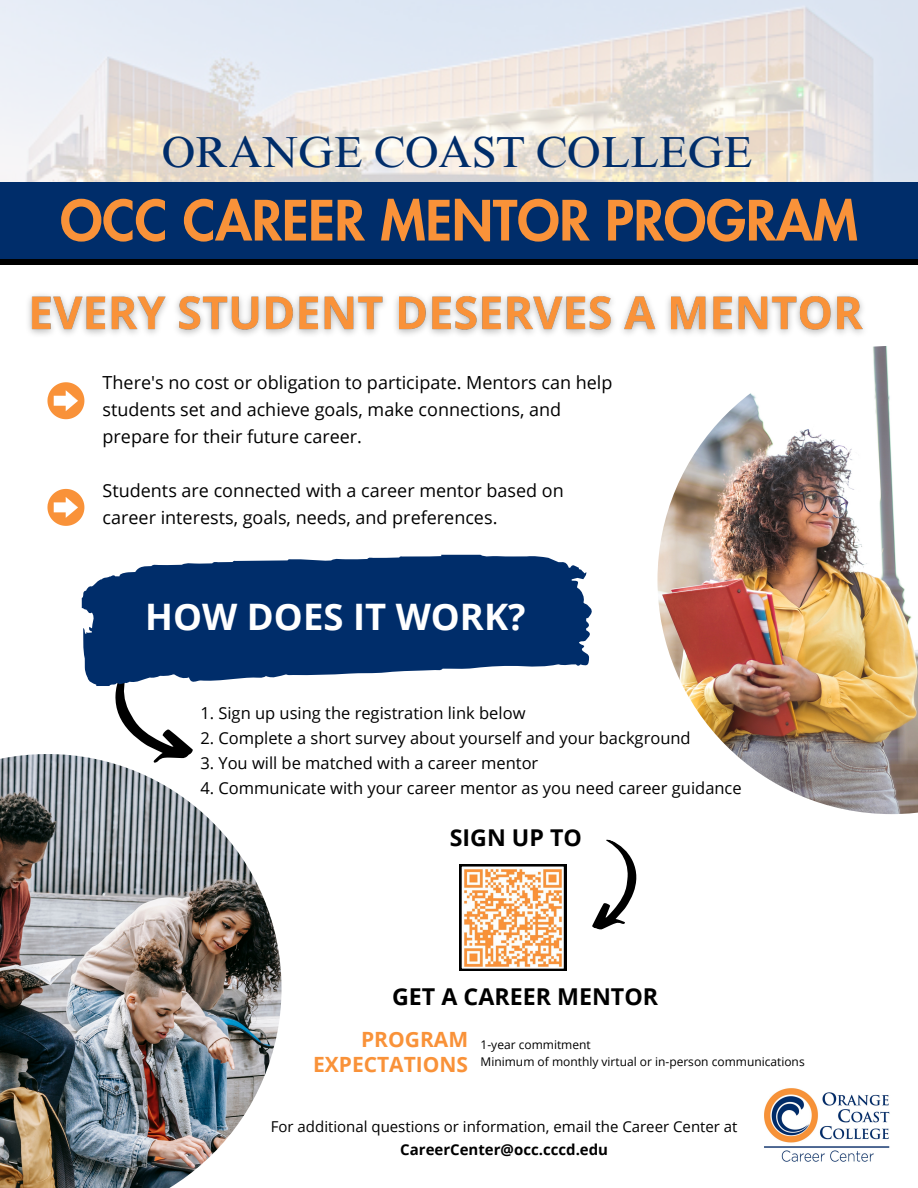
<style>
.page{position:relative;width:918px;height:1188px;background:#fff}
.page>*{position:absolute;margin:0;border:0;box-sizing:border-box;transform-origin:0 0}
.t1{font:800 54px "Futura LT Pro";color:#f99239}
.t2{font:43.5px "Times NRMT Pro";color:#002d6a}
.t3{font:700 36.45px "Open Sans";color:#fff}
.t4{font:700 23.25px "Open Sans";color:#000}
.t5{font:700 23.1px "Open Sans";color:#000}
.t6{font:700 21px/24.8px "Open Sans";color:#f99239;text-align:right}
.t7{font:18px/27px "Open Sans";color:#000}
.t8{font:16.5px "Open Sans";color:#000}
.t9{font:15px/22.5px "Open Sans";color:#000;text-align:center}
.t10{font:12px/17px "Open Sans";color:#000}
.s1{font-weight:700}
</style>
<div class="page">
<img style="left:0;top:754px;width:282px;height:434px">
<img style="left:0;top:0;width:918px;height:182px">
<svg style="left:94px;top:686px;width:113px;height:90px"></svg>
<img style="left:657px;top:346px;width:261px;height:468px">
<svg style="left:81px;top:555px;width:511px;height:131px;fill:#002d6a"></svg>
<img style="left:28px;top:294px;width:836px;height:41px">
<div style="left:0;top:182px;width:918px;height:83px;background:#002d6a"></div>
<div style="left:0;top:259px;width:918px;height:5px;background:#000"></div>
<svg style="left:47px;top:382px;width:37px;height:37px"></svg>
<svg style="left:47px;top:489px;width:37px;height:37px"></svg>
<svg style="left:592px;top:839px;width:45px;height:91px"></svg>
<img style="left:764px;top:1088px;width:126px;height:74px">
<svg style="left:459px;top:864px;width:107px;height:107px"></svg>
<h5 class="t2" style="left:162px;top:136px;width:592px">ORANGE COAST COLLEGE</h5>
<p class="t1" style="left:60px;top:196px;width:799px">OCC CAREER MENTOR PROGRAM</p>
<p class="t7" style="left:103px;top:368px;width:511px">There's no cost or obligation to participate. Mentors can help students set and achieve goals, make connections, and prepare for their future career.</p>
<p class="t7" style="left:103px;top:476px;width:463px">Students are connected with a career mentor based on career interests, goals, needs, and preferences.</p>
<p class="t3" style="left:145px;top:591px;width:382px">HOW DOES IT WORK?</p>
<p class="t8" style="left:200px;top:702px;width:327px">1. Sign up using the registration link below</p>
<p class="t8" style="left:200px;top:727px;width:492px">2. Complete a short survey about yourself and your background</p>
<p class="t8" style="left:200px;top:751px;width:340px">3. You will be matched with a career mentor</p>
<p class="t8" style="left:200px;top:776px;width:543px">4. Communicate with your career mentor as you need career guidance</p>
<p class="t5" style="left:450px;top:822px;width:133px">SIGN UP TO</p>
<h6 class="t4" style="left:392px;top:980px;width:268px">GET A CAREER MENTOR</h6>
<h5 class="t6" style="left:313px;top:1027px;width:157px">PROGRAM<br>EXPECTATIONS</h5>
<p class="t10" style="left:481px;top:1036px;width:326px">1-year commitment<br>Minimum of monthly virtual or in-person communications</p>
<h4 class="t9" style="left:271px;top:1115px;width:468px">For additional questions or information, email the Career Center at<br><span class="s1">CareerCenter@occ.cccd.edu</span></h4>
</div>
